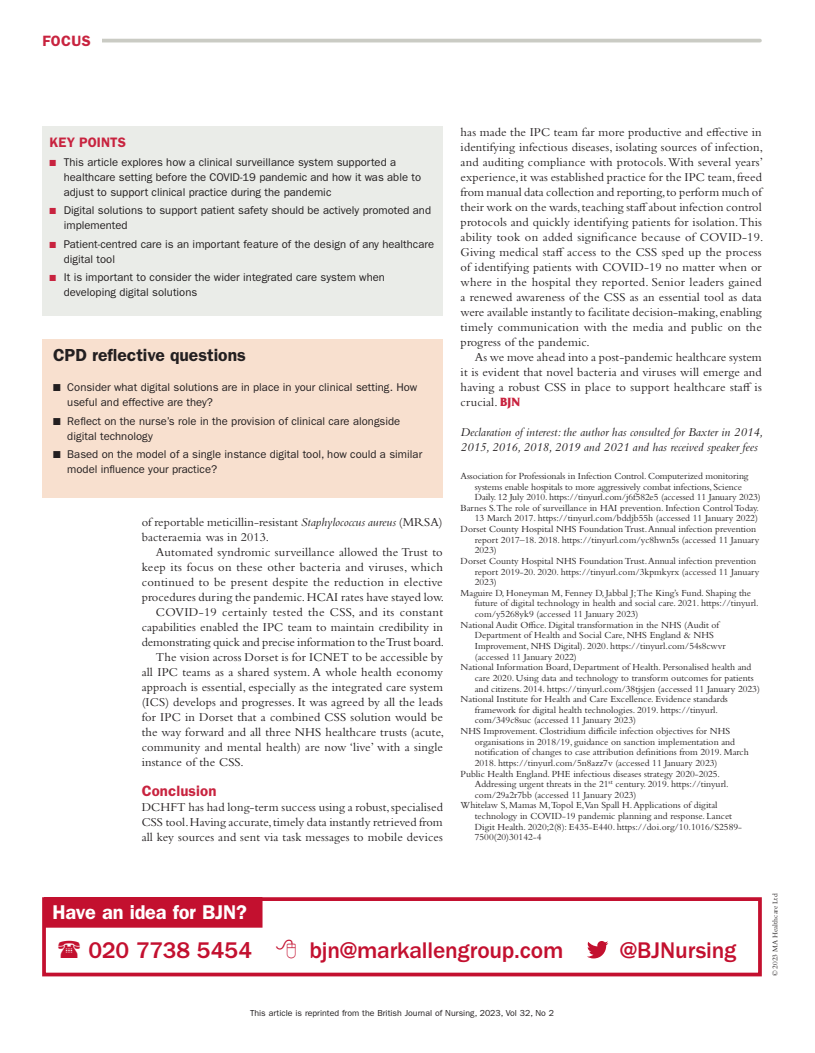
<style>
.page{position:relative;width:815px;height:1053px;background:#fff}
.page>*{position:absolute;margin:0;border:0;box-sizing:border-box;transform-origin:0 0}
.t1{font:500 23.5px "ITC Franklin Gothic Std";letter-spacing:-.005em;color:#c3102f}
.t2{font:600 20px "ITC Franklin Gothic Std";letter-spacing:-.01em;color:#fff}
.t3{font:600 17.5px "ITC Franklin Gothic Std";color:#231f20}
.t4{font:600 15px "ITC Franklin Gothic Std";letter-spacing:.01em;color:#c8233f}
.t5{font:600 13.75px "ITC Franklin Gothic Std";letter-spacing:.005em;color:#c8233f}
.t6{font:12.5px/15px "Bembo Std";letter-spacing:.01em;color:#231f20}
.t7{font:italic 12.5px/15px "Bembo Std";color:#231f20}
.t8{font:12.5px "Bembo Std";letter-spacing:-.01em;color:#231f20}
.t9{font:11.25px/15px "ITC Franklin Gothic Std";color:#231f20}
.t10{font:9.75px "Bembo Std";color:#231f20}
.t11{font:8.75px "ITC Franklin Gothic Std";color:#231f20}
.t12{font:7.5px "Bembo Std";color:#231f20}
.s1{color:#c8233f}
.s2{font-style:italic}
.s3{font-family:"Friz Quadrata Std";font-weight:700;color:#c8233f}
</style>
<div class="page">
<div style="left:43px;top:127px;width:400px;height:189px;background:#eaece8"></div>
<div style="left:43px;top:338px;width:400px;height:159px;background:#f8e0cf"></div>
<svg style="left:587px;top:941px;width:21px;height:17px"></svg>
<div style="left:42px;top:897px;width:720px;height:79px;border:4px solid #c3102f"></div>
<div style="left:45px;top:897px;width:217px;height:29px;background:#c3102f"></div>
<div style="left:44px;top:897px;width:219px;height:30px;border:1px solid #c3102f"></div>
<hr style="left:44px;top:39px;width:716px;height:3px;background:#cacbc4">
<div style="left:43px;top:35px;width:59px;height:11px;background:#fff"></div>
<h3 class="t4" style="left:43px;top:32px;width:50px">FOCUS</h3>
<h3 class="t5" style="left:50px;top:134px;width:78px">KEY POINTS</h3>
<p class="t9" style="left:64px;top:154px;width:359px;text-indent:-14px"><span class="s1">■</span> This article explores how a clinical surveillance system supported a healthcare setting before the COVID-19 pandemic and how it was able to adjust to support clinical practice during the pandemic</p>
<p class="t9" style="left:64px;top:203px;width:369px;text-indent:-14px"><span class="s1">■</span> Digital solutions to support patient safety should be actively promoted and implemented</p>
<p class="t9" style="left:64px;top:236px;width:372px;text-indent:-14px"><span class="s1">■</span> Patient-centred care is an important feature of the design of any healthcare digital tool</p>
<p class="t9" style="left:64px;top:270px;width:323px;text-indent:-14px"><span class="s1">■</span> It is important to consider the wider integrated care system when developing digital solutions</p>
<h3 class="t3" style="left:53px;top:345px;width:194px">CPD reflective questions</h3>
<p class="t9" style="left:67px;top:380px;width:352px;text-indent:-14px">■ Consider what digital solutions are in place in your clinical setting. How useful and effective are they?</p>
<p class="t9" style="left:67px;top:413px;width:334px;text-indent:-14px">■ Reflect on the nurse’s role in the provision of clinical care alongside digital technology</p>
<p class="t9" style="left:67px;top:447px;width:356px;text-indent:-14px">■ Based on the model of a single instance digital tool, how could a similar model influence your practice?</p>
<p class="t6" style="left:142px;top:514px;width:302px">of reportable meticillin-resistant <span class="s2">Staphylococcus aureus</span> (MRSA) bacteraemia was in 2013.</p>
<p class="t6" style="left:156px;top:544px;width:288px">Automated syndromic surveillance allowed the Trust to</p>
<p class="t6" style="left:142px;top:559px;width:303px">keep its focus on these other bacteria and viruses, which</p>
<p class="t6" style="left:142px;top:574px;width:303px">continued to be present despite the reduction in elective</p>
<p class="t6" style="left:142px;top:589px;width:304px">procedures during the pandemic. HCAI rates have stayed low.</p>
<p class="t6" style="left:156px;top:604px;width:289px">COVID-19 certainly tested the CSS, and its constant</p>
<p class="t6" style="left:142px;top:619px;width:303px">capabilities enabled the IPC team to maintain credibility in</p>
<p class="t8" style="left:142px;top:634px;width:304px">demonstrating quick and precise information to the Trust board.</p>
<p class="t6" style="left:156px;top:649px;width:288px">The vision across Dorset is for ICNET to be accessible by</p>
<p class="t6" style="left:142px;top:664px;width:303px">all IPC teams as a shared system. A whole health economy</p>
<p class="t6" style="left:142px;top:679px;width:303px">approach is essential, especially as the integrated care system</p>
<p class="t6" style="left:142px;top:694px;width:303px">(ICS) develops and progresses. It was agreed by all the leads</p>
<p class="t6" style="left:142px;top:709px;width:303px">for IPC in Dorset that a combined CSS solution would be</p>
<p class="t6" style="left:142px;top:724px;width:304px">the way forward and all three NHS healthcare trusts (acute,</p>
<p class="t6" style="left:142px;top:739px;width:303px">community and mental health) are now ‘live’ with a single</p>
<p class="t6" style="left:142px;top:754px;width:103px">instance of the CSS.</p>
<h3 class="t4" style="left:142px;top:781px;width:76px">Conclusion</h3>
<p class="t6" style="left:142px;top:799px;width:303px;text-align:justify">DCHFT has had long-term success using a robust, specialised CSS tool. Having accurate, timely data instantly retrieved from all key sources and sent via task messages to mobile devices</p>
<p class="t6" style="left:461px;top:124px;width:304px">has made the IPC team far more productive and effective in identifying infectious diseases, isolating sources of infection, and auditing compliance with protocols. With several years’ experience, it was established practice for the IPC team, freed from manual data collection and reporting, to perform much of their work on the wards, teaching staff about infection control protocols and quickly identifying patients for isolation. This ability took on added significance because of COVID-19.<br>Giving medical staff access to the CSS sped up the process of identifying patients with COVID-19 no matter when or where in the hospital they reported. Senior leaders gained a renewed awareness of the CSS as an essential tool as data were available instantly to facilitate decision-making, enabling timely communication with the media and public on the progress of the pandemic.</p>
<p class="t6" style="left:461px;top:349px;width:303px;text-align:justify;text-indent:14px">As we move ahead into a post-pandemic healthcare system it is evident that novel bacteria and viruses will emerge and having a robust CSS in place to support healthcare staff is crucial. <span class="s3">BJN</span></p>
<p class="t7" style="left:461px;top:424px;width:304px">Declaration of interest: the author has consulted for Baxter in 2014,<br>2015, 2016, 2018, 2019 and 2021 and has received speaker fees</p>
<p class="t10" style="left:461px;top:470px;width:289px">Association for Professionals in Infection Control. Computerized monitoring</p>
<p class="t10" style="left:475px;top:480px;width:269px">systems enable hospitals to more aggressively combat infections, Science</p>
<p class="t10" style="left:475px;top:491px;width:287px">Daily. 12 July 2010. https://tinyurl.com/j6f582e5 (accessed 11 January 2023)</p>
<p class="t10" style="left:461px;top:502px;width:300px">Barnes S.The role of surveillance in HAI prevention. Infection Control Today.</p>
<p class="t10" style="left:475px;top:512px;width:285px">13 March 2017. https://tinyurl.com/bddjb55h (accessed 11 January 2022)</p>
<p class="t10" style="left:461px;top:523px;width:297px">Dorset County Hospital NHS Foundation Trust. Annual infection prevention</p>
<p class="t10" style="left:475px;top:534px;width:286px">report 2017–18. 2018. https://tinyurl.com/yc8hwn5s (accessed 11 January</p>
<p class="t10" style="left:475px;top:544px;width:23px">2023)</p>
<p class="t10" style="left:461px;top:555px;width:297px">Dorset County Hospital NHS Foundation Trust. Annual infection prevention</p>
<p class="t10" style="left:475px;top:566px;width:286px">report 2019-20. 2020. https://tinyurl.com/3kpmkyrx (accessed 11 January</p>
<p class="t10" style="left:475px;top:576px;width:23px">2023)</p>
<p class="t10" style="left:461px;top:587px;width:292px">Maguire D, Honeyman M, Fenney D, Jabbal J;The King’s Fund. Shaping the</p>
<p class="t10" style="left:475px;top:597px;width:285px">future of digital technology in health and social care. 2021. https://tinyurl.</p>
<p class="t10" style="left:475px;top:608px;width:165px">com/y5268yk9 (accessed 11 January 2023)</p>
<p class="t10" style="left:461px;top:619px;width:260px">National Audit Office. Digital transformation in the NHS (Audit of</p>
<p class="t10" style="left:475px;top:629px;width:241px">Department of Health and Social Care, NHS England &amp; NHS</p>
<p class="t10" style="left:475px;top:640px;width:252px">Improvement, NHS Digital). 2020. https://tinyurl.com/54s8cwvr</p>
<p class="t10" style="left:475px;top:651px;width:104px">(accessed 11 January 2022)</p>
<p class="t10" style="left:461px;top:661px;width:292px">National Information Board, Department of Health. Personalised health and</p>
<p class="t10" style="left:475px;top:672px;width:280px">care 2020. Using data and technology to transform outcomes for patients</p>
<p class="t10" style="left:475px;top:682px;width:287px">and citizens. 2014. https://tinyurl.com/38tjsjen (accessed 11 January 2023)</p>
<p class="t10" style="left:461px;top:693px;width:269px">National Institute for Health and Care Excellence. Evidence standards</p>
<p class="t10" style="left:475px;top:704px;width:245px">framework for digital health technologies. 2019. https://tinyurl.</p>
<p class="t10" style="left:475px;top:714px;width:163px">com/349c8suc (accessed 11 January 2023)</p>
<p class="t10" style="left:461px;top:725px;width:271px">NHS Improvement. Clostridium difficile infection objectives for NHS</p>
<p class="t10" style="left:475px;top:736px;width:262px">organisations in 2018/19, guidance on sanction implementation and</p>
<p class="t10" style="left:475px;top:746px;width:275px">notification of changes to case attribution definitions from 2019. March</p>
<p class="t10" style="left:475px;top:757px;width:244px">2018. https://tinyurl.com/5n8azz7v (accessed 11 January 2023)</p>
<p class="t10" style="left:461px;top:767px;width:261px">Public Health England. PHE infectious diseases strategy 2020-2025.</p>
<p class="t10" style="left:475px;top:778px;width:255px">Addressing urgent threats in the 21<sup>st</sup> century. 2019. https://tinyurl.</p>
<p class="t10" style="left:475px;top:789px;width:163px">com/29a2r7bb (accessed 11 January 2023)</p>
<p class="t10" style="left:461px;top:799px;width:258px">Whitelaw S, Mamas M,Topol E,Van Spall H. Applications of digital</p>
<p class="t10" style="left:475px;top:810px;width:259px">technology in COVID-19 pandemic planning and response. Lancet</p>
<p class="t10" style="left:475px;top:820px;width:269px">Digit Health. 2020;2(8): E435-E440. https://doi.org/10.1016/S2589-</p>
<p class="t10" style="left:475px;top:831px;width:68px">7500(20)30142-4</p>
<h2 class="t2" style="left:53px;top:900px;width:196px">Have an idea for BJN?</h2>
<h1 class="t1" style="left:89px;top:937px;width:165px">020 7738 5454</h1>
<h1 class="t1" style="left:309px;top:937px;width:255px">bjn@markallengroup.com</h1>
<h1 class="t1" style="left:620px;top:937px;width:118px">@BJNursing</h1>
<p class="t11" style="left:250px;top:1008px;width:306px">This article is reprinted from the British Journal of Nursing, 2023, Vol 32, No 2</p>
<p class="t12" style="left:771px;top:976px;width:84px;rotate:-90deg">© 2023 MA Healthcare Ltd</p>
</div>
